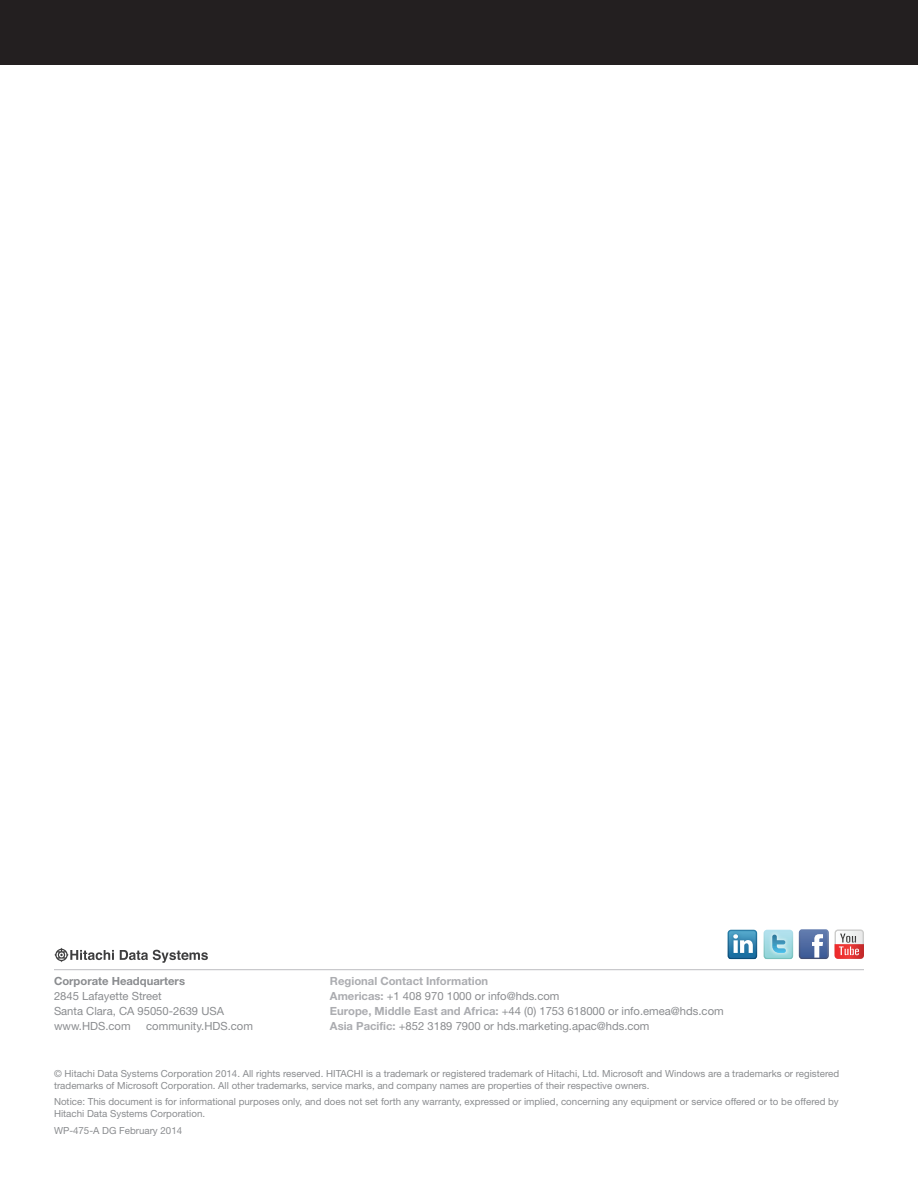
<style>
.page{position:relative;width:918px;height:1188px;background:#fff}
.page>*{position:absolute;margin:0;border:0;box-sizing:border-box;transform-origin:0 0}
.t1{font:11.25px/15px "Helvetica Neue LT Std";color:#8a8c8f}
.t2{font:700 11.25px "Helvetica Neue LT Std";color:#8a8c8f}
.t3{font:9.75px/12px "Helvetica Neue LT Std";color:#8a8c8f}
.s1{font-weight:700;color:#abacb0}
</style>
<div class="page">
<div style="left:0;top:0;width:918px;height:65px;background:#231f20"></div>
<hr style="left:54px;top:969px;width:810px;height:1px;background:#bcbdc0">
<svg style="left:54px;top:947px;width:60px;height:15px"></svg>
<svg style="left:120px;top:950px;width:88px;height:13px"></svg>
<svg style="left:764px;top:930px;width:29px;height:29px"></svg>
<svg style="left:799px;top:929px;width:30px;height:30px"></svg>
<svg style="left:835px;top:929px;width:29px;height:30px"></svg>
<img style="left:730px;top:929px;width:28px;height:28px">
<svg style="left:728px;top:930px;width:29px;height:29px"></svg>
<p class="t2" style="left:54px;top:974px;width:133px">Corporate Headquarters</p>
<p class="t1" style="left:54px;top:989px;width:172px">2845 Lafayette Street<br>Santa Clara, CA 95050-2639 USA www.HDS.com</p>
<p class="t1" style="left:146px;top:1019px;width:108px">community.HDS.com</p>
<p class="t1" style="left:330px;top:974px;width:395px"><span class="s1">Regional Contact Information<br>Americas:</span> +1 408 970 1000 or info@hds.com<br><span class="s1">Europe, Middle East and Africa:</span> +44 (0) 1753 618000 or info.emea@hds.com <span class="s1">Asia Pacific:</span> +852 3189 7900 or hds.marketing.apac@hds.com</p>
<p class="t3" style="left:54px;top:1067px;width:787px">© Hitachi Data Systems Corporation 2014. All rights reserved. HITACHI is a trademark or registered trademark of Hitachi, Ltd. Microsoft and Windows are a trademarks or registered trademarks of Microsoft Corporation. All other trademarks, service marks, and company names are properties of their respective owners.</p>
<p class="t3" style="left:54px;top:1096px;width:786px">Notice: This document is for informational purposes only, and does not set forth any warranty, expressed or implied, concerning any equipment or service offered or to be offered by<br>Hitachi Data Systems Corporation.</p>
<p class="t3" style="left:54px;top:1124px;width:130px">WP-475-A DG February 2014</p>
</div>
